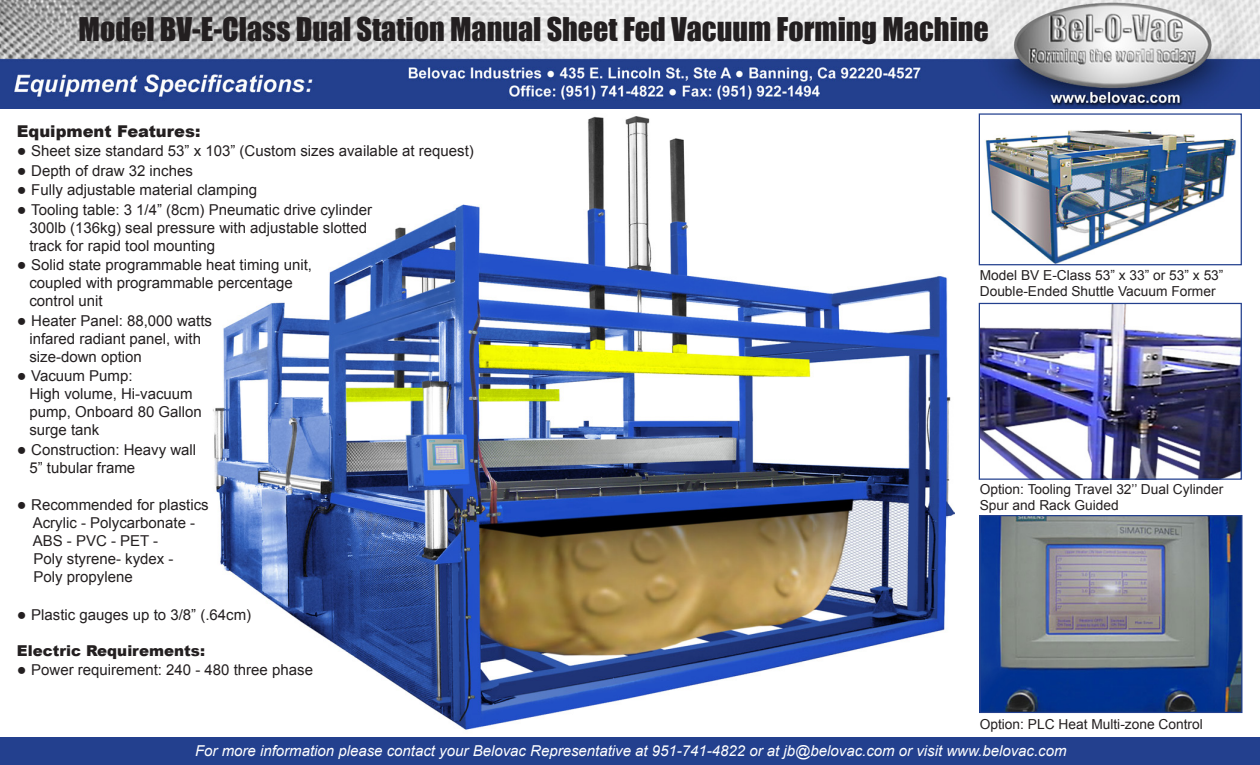
<style>
.page{position:relative;width:1260px;height:765px;background:#fff}
.page>*{position:absolute;margin:0;border:0;box-sizing:border-box;transform-origin:0 0}
.t1{font:30px "Impact";color:#231f20}
.t2{font:900 16.25px "Arial";color:#231f20}
.t3{font:15px "Arial";color:#231f20}
.t4{font:italic 15px "Arial";color:#fff}
.t5{font:900 15px "Arial";color:#231f20}
.t6{font:13.75px/16.5px "Arial";color:#231f20}
.s1{font-size:16.25px}
</style>
<div class="page">
<img style="left:0;top:0;width:1260px;height:108px">
<div style="left:0;top:738px;width:1260px;height:27px;background:#23408e"></div>
<img style="left:213px;top:116px;width:742px;height:614px">
<img style="left:985px;top:129px;width:252px;height:134px">
<div style="left:979px;top:113px;width:263px;height:152px;border:1px solid #23408e"></div>
<img style="left:981px;top:305px;width:259px;height:173px">
<div style="left:979px;top:303px;width:263px;height:177px;border:1px solid #23408e"></div>
<img style="left:981px;top:517px;width:259px;height:194px">
<div style="left:979px;top:515px;width:263px;height:198px;border:1px solid #23408e"></div>
<p class="t1" style="left:79px;top:6px;width:912px">Model BV-E-Class Dual Station Manual Sheet Fed Vacuum Forming Machine</p>
<p class="t2" style="left:17px;top:119px;width:185px">Equipment Features:</p>
<p class="t3" style="left:17px;top:141px;width:459px"><span class="s1">●</span> Sheet size standard 53” x 103” (Custom sizes available at request)</p>
<p class="t3" style="left:17px;top:161px;width:178px"><span class="s1">●</span> Depth of draw 32 inches</p>
<p class="t3" style="left:17px;top:180px;width:242px"><span class="s1">●</span> Fully adjustable material clamping</p>
<p class="t3" style="left:17px;top:200px;width:357px"><span class="s1">●</span> Tooling table: 3 1/4” (8cm) Pneumatic drive cylinder</p>
<p class="t3" style="left:29px;top:218px;width:339px">300lb (136kg) seal pressure with adjustable slotted</p>
<p class="t3" style="left:29px;top:236px;width:187px">track for rapid tool mounting</p>
<p class="t3" style="left:17px;top:255px;width:297px"><span class="s1">●</span> Solid state programmable heat timing unit,</p>
<p class="t3" style="left:29px;top:273px;width:265px">coupled with programmable percentage</p>
<p class="t3" style="left:29px;top:291px;width:75px">control unit</p>
<p class="t3" style="left:17px;top:311px;width:197px"><span class="s1">●</span> Heater Panel: 88,000 watts</p>
<p class="t3" style="left:29px;top:329px;width:173px">infared radiant panel, with</p>
<p class="t3" style="left:29px;top:347px;width:114px">size-down option</p>
<p class="t3" style="left:17px;top:366px;width:117px"><span class="s1">●</span> Vacuum Pump:</p>
<p class="t3" style="left:29px;top:384px;width:165px">High volume, Hi-vacuum</p>
<p class="t3" style="left:29px;top:402px;width:174px">pump, Onboard 80 Gallon</p>
<p class="t3" style="left:29px;top:420px;width:72px">surge tank</p>
<p class="t3" style="left:17px;top:440px;width:181px"><span class="s1">●</span> Construction: Heavy wall</p>
<p class="t3" style="left:29px;top:458px;width:107px">5” tubular frame</p>
<p class="t3" style="left:17px;top:495px;width:193px"><span class="s1">●</span> Recommended for plastics</p>
<p class="t3" style="left:33px;top:513px;width:164px">Acrylic - Polycarbonate -</p>
<p class="t3" style="left:33px;top:531px;width:127px">ABS - PVC - PET -</p>
<p class="t3" style="left:34px;top:549px;width:142px">Poly styrene- kydex -</p>
<p class="t3" style="left:34px;top:567px;width:101px">Poly propylene</p>
<p class="t3" style="left:17px;top:605px;width:236px"><span class="s1">●</span> Plastic gauges up to 3/8” (.64cm)</p>
<p class="t5" style="left:17px;top:640px;width:190px">Electric Requirements:</p>
<p class="t3" style="left:17px;top:660px;width:298px"><span class="s1">●</span> Power requirement: 240 - 480 three phase</p>
<p class="t6" style="left:980px;top:267px;width:245px">Model BV E-Class 53” x 33” or 53” x 53”</p>
<p class="t6" style="left:980px;top:283px;width:237px">Double-Ended Shuttle Vacuum Former</p>
<p class="t6" style="left:980px;top:481px;width:245px">Option: Tooling Travel 32’’ Dual Cylinder<br>Spur and Rack Guided</p>
<p class="t6" style="left:980px;top:716px;width:225px">Option: PLC Heat Multi-zone Control</p>
<p class="t4" style="left:195px;top:741px;width:873px">For more information please contact your Belovac Representative at 951-741-4822 or at jb@belovac.com or visit www.belovac.com</p>
</div>
